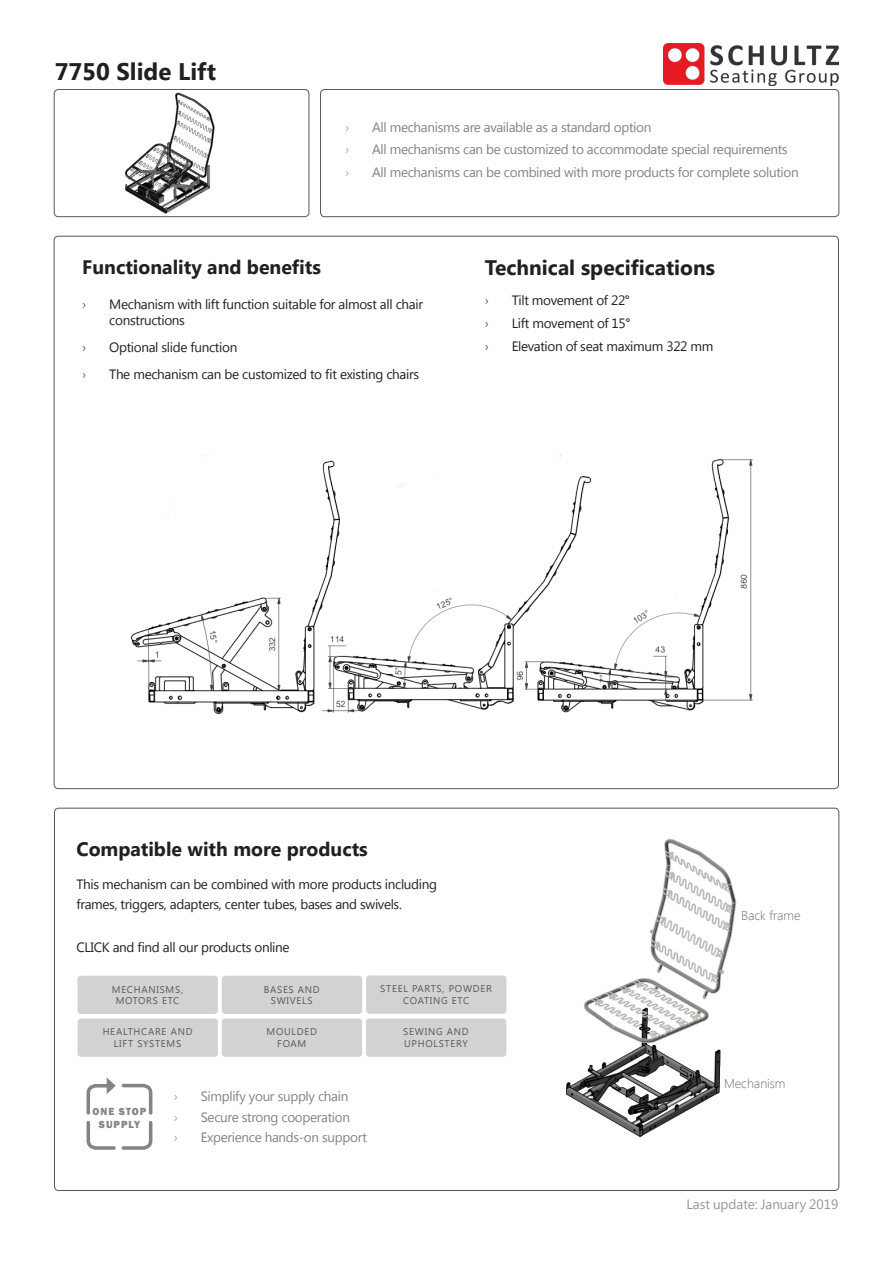
<style>
.page{position:relative;width:893px;height:1263px;background:#fff}
.page>*{position:absolute;margin:0;border:0;box-sizing:border-box;transform-origin:0 0}
.t1{font:700 24px "Segoe UI";color:#231f20}
.t2{font:700 21px "Segoe UI";color:#231f20}
.t3{font:700 19.5px "Segoe UI";color:#231f20}
.t4{font:13.5px/16.2px "Segoe UI";letter-spacing:-.025em;color:#231f20}
.t5{font:13.5px "Segoe UI";letter-spacing:-.025em;color:#808285}
.t6{font:13.5px "Segoe UI";color:#939598}
.t7{font:300 13.5px "Segoe UI";color:#231f20}
.t8{font:300 13.5px "Segoe UI";color:#808285}
.t9{font:300 12.9px "Segoe UI";color:#6c6d70}
.t10{font:800 10.65px/12.8px "Franklin Gothic";letter-spacing:.1em;color:#323232;text-align:center;scale:.95 1}
.t11{font:9.75px/11.7px "Segoe UI";letter-spacing:.075em;color:#57585a;text-align:center}
</style>
<div class="page">
<div style="left:320px;top:89px;width:519px;height:128px;border:1px solid #57585a;border-radius:4px"></div>
<img style="left:663px;top:44px;width:176px;height:41px">
<img style="left:566px;top:839px;width:171px;height:299px">
<div style="left:54px;top:89px;width:255px;height:128px;border:1px solid #57585a;border-radius:4px"></div>
<div style="left:78px;top:976px;width:140px;height:38px;background:#d1d2d4;border-radius:3px"></div>
<div style="left:222px;top:976px;width:140px;height:38px;background:#d1d2d4;border-radius:3px"></div>
<div style="left:222px;top:1018px;width:140px;height:39px;background:#d1d2d4;border-radius:3px"></div>
<div style="left:78px;top:1018px;width:140px;height:39px;background:#d1d2d4;border-radius:3px"></div>
<div style="left:366px;top:975px;width:140px;height:39px;background:#d1d2d4;border-radius:3px"></div>
<div style="left:366px;top:1018px;width:140px;height:39px;background:#d1d2d4;border-radius:3px"></div>
<img style="left:130px;top:454px;width:623px;height:260px">
<img style="left:124px;top:92px;width:91px;height:122px">
<svg style="left:86px;top:1077px;width:67px;height:73px"></svg>
<p class="t1" style="left:55px;top:54px;width:163px">7750 Slide Lift</p>
<p class="t8" style="left:345px;top:118px;width:6px">›</p>
<p class="t5" style="left:372px;top:118px;width:281px">All mechanisms are available as a standard option</p>
<p class="t8" style="left:345px;top:140px;width:6px">›</p>
<p class="t5" style="left:372px;top:140px;width:417px">All mechanisms can be customized to accommodate special requirements</p>
<p class="t8" style="left:345px;top:163px;width:6px">›</p>
<p class="t5" style="left:372px;top:163px;width:428px">All mechanisms can be combined with more products for complete solution</p>
<p class="t3" style="left:82px;top:253px;width:240px">Functionality and benefits</p>
<p class="t7" style="left:82px;top:295px;width:6px">›</p>
<p class="t4" style="left:109px;top:295px;width:315px">Mechanism with lift function suitable for almost all chair constructions</p>
<p class="t7" style="left:82px;top:338px;width:6px">›</p>
<p class="t4" style="left:109px;top:338px;width:130px">Optional slide function</p>
<p class="t7" style="left:82px;top:364px;width:6px">›</p>
<p class="t4" style="left:109px;top:365px;width:311px">The mechanism can be customized to fit existing chairs</p>
<p class="t2" style="left:485px;top:253px;width:232px">Technical specifications</p>
<p class="t7" style="left:485px;top:291px;width:6px">›</p>
<p class="t4" style="left:512px;top:292px;width:120px">Tilt movement of 22°</p>
<p class="t7" style="left:485px;top:314px;width:6px">›</p>
<p class="t4" style="left:512px;top:315px;width:120px">Lift movement of 15°</p>
<p class="t7" style="left:485px;top:337px;width:6px">›</p>
<p class="t4" style="left:512px;top:337px;width:203px">Elevation of seat maximum 322 mm</p>
<p class="t3" style="left:77px;top:835px;width:293px">Compatible with more products</p>
<p class="t4" style="left:77px;top:875px;width:362px">This mechanism can be combined with more products including</p>
<p class="t4" style="left:77px;top:895px;width:327px">frames, triggers, adapters, center tubes, bases and swivels.</p>
<p class="t4" style="left:77px;top:938px;width:215px">CLICK and find all our products online</p>
<p class="t11" style="left:112px;top:983px;width:73px">MECHANISMS,<br>MOTORS ETC</p>
<p class="t11" style="left:264px;top:983px;width:58px">BASES AND<br>SWIVELS</p>
<p class="t11" style="left:267px;top:1026px;width:52px">MOULDED<br>FOAM</p>
<p class="t11" style="left:103px;top:1026px;width:91px">HEALTHCARE AND<br>LIFT SYSTEMS</p>
<p class="t11" style="left:380px;top:982px;width:113px">STEEL PARTS, POWDER<br>COATING ETC</p>
<p class="t11" style="left:403px;top:1026px;width:67px;text-align:left">SEWING AND<br>UPHOLSTERY</p>
<p class="t10" style="left:93px;top:1105px;width:58px">ONE STOP<br>SUPPLY</p>
<p class="t8" style="left:174px;top:1087px;width:6px">›</p>
<p class="t5" style="left:201px;top:1087px;width:149px">Simplify your supply chain</p>
<p class="t8" style="left:174px;top:1107px;width:6px">›</p>
<p class="t5" style="left:201px;top:1107px;width:151px">Secure strong cooperation</p>
<p class="t8" style="left:174px;top:1128px;width:6px">›</p>
<p class="t5" style="left:201px;top:1128px;width:168px">Experience hands-on support</p>
<p class="t9" style="left:741px;top:907px;width:61px">Back frame</p>
<p class="t9" style="left:724px;top:1074px;width:63px">Mechanism</p>
<p class="t6" style="left:686px;top:1195px;width:153px">Last update: January 2019</p>
</div>
